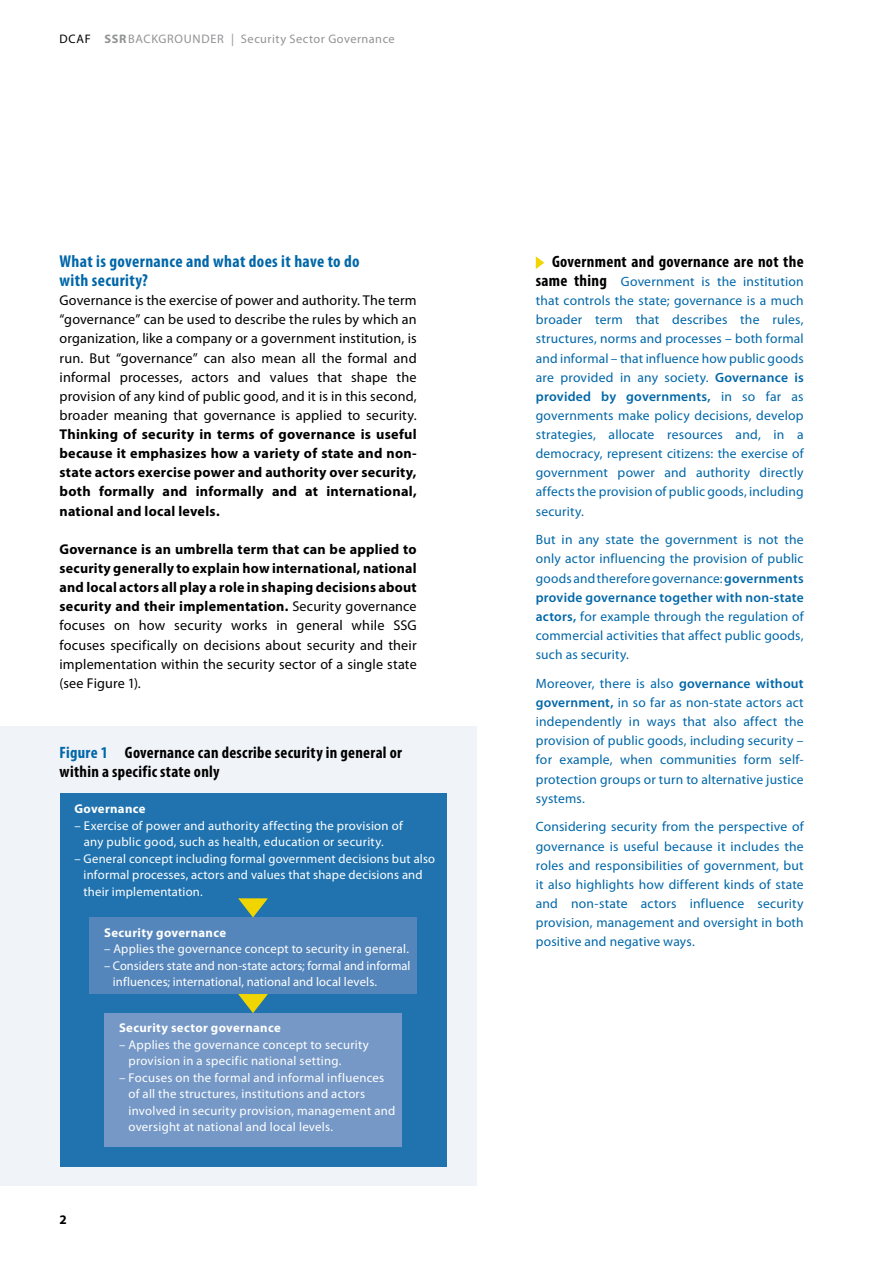
<style>
.page{position:relative;width:893px;height:1263px;background:#fff}
.page>*{position:absolute;margin:0;border:0;box-sizing:border-box;transform-origin:0 0}
.t1{font:700 condensed 17.25px/19.2px "Myriad Pro";letter-spacing:.02em;color:#0067a8}
.t2{font:700 condensed 16.5px/19.2px "Myriad Pro";letter-spacing:.02em;color:#000}
.t3{font:700 14.25px/19.2px "Myriad Pro";letter-spacing:.015em;color:#000;text-align:justify}
.t4{font:14.25px/19.2px "Myriad Pro";letter-spacing:.01em;color:#000;text-align:justify}
.t5{font:13.5px/19.2px "Myriad Pro";letter-spacing:.015em;color:#0067a8;text-align:justify}
.t6{font:700 13.2px "Myriad Pro";color:#000}
.t7{font:12.75px/16.5px "Myriad Pro";letter-spacing:.02em;color:#fff}
.t8{font:700 12.75px "Myriad Pro";letter-spacing:.025em;color:#fff}
.t9{font:12.3px "Myriad Pro";letter-spacing:.04em;color:#929395}
.s1{color:#000}
.s2{font-weight:700}
.s3{font-weight:400}
.s4{color:#0067a8}
.s5{font-weight:700;font-stretch:condensed;font-size:16.5px;color:#000}
.s6{font-weight:600}
</style>
<div class="page">
<div style="left:0;top:726px;width:476px;height:459px;background:#f0f3f8"></div>
<div style="left:60px;top:793px;width:386px;height:373px;background:#2073af"></div>
<div style="left:89px;top:917px;width:328px;height:77px;background:#5586bb"></div>
<div style="left:104px;top:1013px;width:298px;height:134px;background:#7598c6"></div>
<svg style="left:536px;top:256px;width:8px;height:13px"></svg>
<svg style="left:238px;top:898px;width:30px;height:19px"></svg>
<svg style="left:238px;top:994px;width:30px;height:19px"></svg>
<p class="t9" style="left:60px;top:32px;width:337px"><span class="s1">DCAF</span> <span class="s2">SSR</span>BACKGROUNDER | Security Sector Governance</p>
<p class="t1" style="left:60px;top:252px;width:302px">What is governance and what does it have to do with security?</p>
<p class="t4" style="left:60px;top:291px;width:359px">Governance is the exercise of power and authority. The term “governance” can be used to describe the rules by which an organization, like a company or a government institution, is run. But “governance” can also mean all the formal and informal processes, actors and values that shape the provision of any kind of public good, and it is in this second, broader meaning that governance is applied to security.</p>
<p class="t3" style="left:60px;top:425px;width:359px">Thinking of security in terms of governance is useful because it emphasizes how a variety of state and non&shy;state actors exercise power and authority over security, both formally and informally and at international, national and local levels.</p>
<p class="t3" style="left:60px;top:540px;width:359px">Governance is an umbrella term that can be applied to security generally to explain how international, national and local actors all play a role in shaping decisions about security and their implementation. <span class="s3">Security governance focuses on how security works in general while SSG focuses specifically on decisions about security and their implementation within the security sector of a single state (see Figure 1).</span></p>
<p class="t2" style="left:60px;top:743px;width:344px"><span class="s4">Figure 1</span> Governance can describe security in general or within a specific state only</p>
<p class="t8" style="left:74px;top:802px;width:73px">Governance</p>
<p class="t7" style="left:84px;top:817px;width:320px;text-indent:-9px">– Exercise of power and authority affecting the provision of any public good, such as health, education or security.</p>
<p class="t7" style="left:84px;top:850px;width:353px;text-indent:-9px">– General concept including formal government decisions but also informal processes, actors and values that shape decisions and their implementation.</p>
<p class="t8" style="left:104px;top:925px;width:123px">Security governance</p>
<p class="t7" style="left:104px;top:941px;width:306px">– Applies the governance concept to security in general.</p>
<p class="t7" style="left:113px;top:957px;width:299px;text-indent:-9px">– Considers state and non-state actors; formal and informal influences; international, national and local levels.</p>
<p class="t8" style="left:119px;top:1021px;width:163px">Security sector governance</p>
<p class="t7" style="left:129px;top:1036px;width:242px;text-indent:-9px">– Applies the governance concept to security provision in a specific national setting.</p>
<p class="t7" style="left:129px;top:1069px;width:268px;text-indent:-9px">– Focuses on the formal and informal influences of all the structures, institutions and actors involved in security provision, management and oversight at national and local levels.</p>
<p class="t6" style="left:60px;top:1212px;width:9px">2</p>
<p class="t2" style="left:552px;top:252px;width:253px">Government and governance are not the</p>
<p class="t5" style="left:536px;top:272px;width:269px"><span class="s5">same thing</span> Government is the institution that controls the state; governance is a much broader term that describes the rules, structures, norms and processes – both formal and informal – that influence how public goods are provided in any society. <span class="s6">Governance is provided by governments,</span> in so far as governments make policy decisions, develop strategies, allocate resources and, in a democracy, represent citizens: the exercise of government power and authority directly affects the provision of public goods, including security.</p>
<p class="t5" style="left:536px;top:530px;width:269px">But in any state the government is not the only actor influencing the provision of public goods and therefore governance: <span class="s6">governments provide governance together with non-state actors,</span> for example through the regulation of commercial activities that affect public goods, such as security.</p>
<p class="t5" style="left:536px;top:674px;width:269px">Moreover, there is also <span class="s6">governance without government,</span> in so far as non-state actors act independently in ways that also affect the provision of public goods, including security – for example, when communities form self&shy;protection groups or turn to alternative justice systems.</p>
<p class="t5" style="left:536px;top:817px;width:269px">Considering security from the perspective of governance is useful because it includes the roles and responsibilities of government, but it also highlights how different kinds of state and non-state actors influence security provision, management and oversight in both positive and negative ways.</p>
</div>
